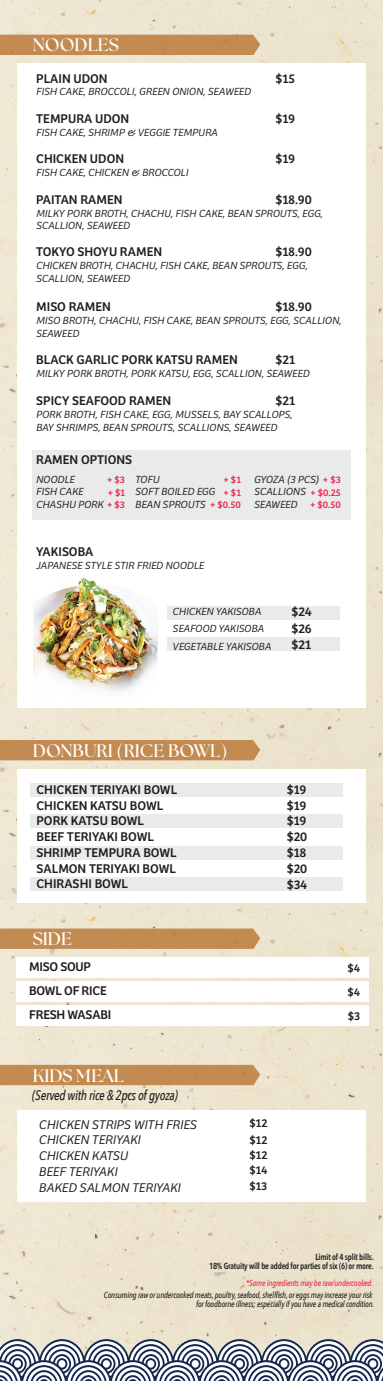
<style>
.page{position:relative;width:383px;height:1381px;background:#fff}
.page>*{position:absolute;margin:0;border:0;box-sizing:border-box;transform-origin:0 0}
.t1{font:700 18.12px "The Seasons";color:#fff}
.t2{font:italic 500 13.75px "Avenir Next Condensed";letter-spacing:-.02em;color:#211d1e;scale:.95 1}
.t3{font:13.12px/15.8px "Bree";color:#211d1e}
.t4{font:italic 300 13.12px/15.8px "Bree";color:#211d1e}
.t5{font:13.12px/23.9px "Bree";letter-spacing:-.02em;color:#211d1e}
.t6{font:11.88px/15.8px "Bree";color:#211d1e;text-align:justify}
.t7{font:italic 300 10.69px/12.8px "Bree";color:#211d1e}
.t8{font:10px/13px "Bree";color:#eb274e}
.t9{font:italic 500 8.75px/8.8px "Avenir Next Condensed";letter-spacing:-.02em;color:#211d1e;text-align:right;scale:.95 1}
.t10{font:600 8.75px "Avenir Next Condensed";letter-spacing:-.02em;color:#211d1e;scale:.95 1}
.t11{font:italic 500 8.75px "Avenir Next Condensed";letter-spacing:-.02em;color:#eb274e;scale:.95 1}
.s1{font-weight:400;font-style:normal;font-size:10px;color:#eb274e}
</style>
<div class="page">
<img style="left:0;top:0;width:382px;height:1339px">
<div style="left:18px;top:64px;width:347px;height:644px;background:#fff"></div>
<div style="left:32px;top:450px;width:318px;height:69px;background:#e9eaea"></div>
<div style="left:18px;top:1110px;width:347px;height:91px;background:#fff"></div>
<div style="left:0;top:35px;width:260px;height:20px;background:#c38b51"></div>
<div style="left:0;top:740px;width:260px;height:20px;background:#c38b50"></div>
<img style="left:0;top:928px;width:260px;height:21px">
<div style="left:0;top:1065px;width:260px;height:20px;background:#c38b51"></div>
<div style="left:16px;top:957px;width:352px;height:20px;background:#fff"></div>
<div style="left:16px;top:981px;width:352px;height:20px;background:#fff"></div>
<div style="left:16px;top:1005px;width:352px;height:20px;background:#fff"></div>
<div style="left:18px;top:769px;width:347px;height:134px;background:#fff"></div>
<div style="left:30px;top:783px;width:312px;height:13px;background:#e9eaea"></div>
<div style="left:30px;top:814px;width:312px;height:14px;background:#e9eaea"></div>
<div style="left:30px;top:846px;width:312px;height:13px;background:#e9eaea"></div>
<div style="left:30px;top:877px;width:312px;height:14px;background:#e9eaea"></div>
<div style="left:167px;top:606px;width:173px;height:13px;background:#e9eaea"></div>
<div style="left:167px;top:637px;width:173px;height:14px;background:#e9eaea"></div>
<img style="left:33px;top:578px;width:124px;height:115px">
<svg style="left:0;top:1339px;width:382px;height:42px"></svg>
<h1 class="t1" style="left:33px;top:33px;width:87px">NOODLES</h1>
<p class="t3" style="left:36px;top:69px;width:73px">PLAIN UDON</p>
<p class="t3" style="left:275px;top:69px;width:21px">$15</p>
<p class="t7" style="left:36px;top:85px;width:216px">FISH CAKE, BROCCOLI, GREEN ONION, SEAWEED</p>
<p class="t3" style="left:36px;top:110px;width:94px">TEMPURA UDON</p>
<p class="t3" style="left:275px;top:110px;width:21px">$19</p>
<p class="t7" style="left:36px;top:125px;width:183px">FISH CAKE, SHRIMP &amp; VEGGIE TEMPURA</p>
<p class="t3" style="left:36px;top:150px;width:89px">CHICKEN UDON</p>
<p class="t3" style="left:275px;top:150px;width:21px">$19</p>
<p class="t7" style="left:36px;top:165px;width:154px">FISH CAKE, CHICKEN &amp; BROCCOLI</p>
<p class="t3" style="left:36px;top:190px;width:88px">PAITAN RAMEN</p>
<p class="t3" style="left:275px;top:190px;width:38px">$18.90</p>
<p class="t7" style="left:36px;top:206px;width:288px">MILKY PORK BROTH, CHACHU, FISH CAKE, BEAN SPROUTS, EGG,<br>SCALLION, SEAWEED</p>
<p class="t3" style="left:36px;top:243px;width:127px">TOKYO SHOYU RAMEN</p>
<p class="t3" style="left:275px;top:243px;width:38px">$18.90</p>
<p class="t7" style="left:36px;top:258px;width:273px">CHICKEN BROTH, CHACHU, FISH CAKE, BEAN SPROUTS, EGG,<br>SCALLION, SEAWEED</p>
<p class="t3" style="left:36px;top:298px;width:76px">MISO RAMEN</p>
<p class="t3" style="left:275px;top:298px;width:38px">$18.90</p>
<p class="t7" style="left:36px;top:313px;width:306px">MISO BROTH, CHACHU, FISH CAKE, BEAN SPROUTS, EGG, SCALLION,<br>SEAWEED</p>
<p class="t3" style="left:36px;top:351px;width:203px">BLACK GARLIC PORK KATSU RAMEN</p>
<p class="t3" style="left:275px;top:351px;width:21px">$21</p>
<p class="t7" style="left:36px;top:366px;width:275px">MILKY PORK BROTH, PORK KATSU, EGG, SCALLION, SEAWEED</p>
<p class="t3" style="left:36px;top:392px;width:136px">SPICY SEAFOOD RAMEN</p>
<p class="t3" style="left:275px;top:392px;width:21px">$21</p>
<p class="t7" style="left:36px;top:407px;width:258px">PORK BROTH, FISH CAKE, EGG, MUSSELS, BAY SCALLOPS,<br>BAY SHRIMPS, BEAN SPROUTS, SCALLIONS, SEAWEED</p>
<p class="t3" style="left:36px;top:451px;width:97px">RAMEN OPTIONS</p>
<p class="t7" style="left:36px;top:472px;width:49px">NOODLE<br>FISH CAKE</p>
<p class="t7" style="left:135px;top:472px;width:81px">TOFU<br>SOFT BOILED EGG</p>
<p class="t8" style="left:107px;top:472px;width:19px">+ $3 + $1</p>
<p class="t7" style="left:36px;top:498px;width:90px">CHASHU PORK <span class="s1">+ $3</span></p>
<p class="t8" style="left:223px;top:472px;width:19px">+ $1 + $1</p>
<p class="t7" style="left:135px;top:498px;width:107px">BEAN SPROUTS <span class="s1">+ $0.50</span></p>
<p class="t7" style="left:254px;top:472px;width:88px">GYOZA (3 PCS) <span class="s1">+ $3<br></span>SCALLIONS <span class="s1">+ $0.25</span></p>
<p class="t8" style="left:310px;top:497px;width:32px">+ $0.50</p>
<p class="t7" style="left:254px;top:498px;width:45px">SEAWEED</p>
<p class="t3" style="left:36px;top:543px;width:59px">YAKISOBA</p>
<p class="t7" style="left:36px;top:558px;width:169px">JAPANESE STYLE STIR FRIED NOODLE</p>
<p class="t7" style="left:173px;top:601px;width:100px;line-height:17.5px">CHICKEN YAKISOBA<br>SEAFOOD YAKISOBA<br>VEGETABLE YAKISOBA</p>
<p class="t3" style="left:291px;top:602px;width:22px">$24</p>
<p class="t3" style="left:291px;top:620px;width:22px">$26</p>
<p class="t3" style="left:291px;top:636px;width:21px">$21</p>
<h1 class="t1" style="left:33px;top:738px;width:196px">DONBURI (RICE BOWL)</h1>
<p class="t3" style="left:36px;top:780px;width:142px">CHICKEN TERIYAKI BOWL<br>CHICKEN KATSU BOWL<br>PORK KATSU BOWL<br>BEEF TERIYAKI BOWL<br>SHRIMP TEMPURA BOWL<br>SALMON TERIYAKI BOWL<br>CHIRASHI BOWL</p>
<p class="t3" style="left:286px;top:780px;width:21px">$19</p>
<p class="t3" style="left:286px;top:796px;width:21px">$19</p>
<p class="t3" style="left:286px;top:812px;width:21px">$19</p>
<p class="t3" style="left:286px;top:828px;width:22px">$20</p>
<p class="t3" style="left:286px;top:844px;width:21px">$18</p>
<p class="t3" style="left:286px;top:859px;width:22px;line-height:16.2px">$20 $34</p>
<h1 class="t1" style="left:33px;top:927px;width:41px">SIDE</h1>
<p class="t5" style="left:29px;top:954px;width:83px">MISO SOUP<br>BOWL OF RICE<br>FRESH WASABI</p>
<p class="t6" style="left:347px;top:955px;width:14px;line-height:23.9px">$4 $4 $3</p>
<h1 class="t1" style="left:33px;top:1063px;width:92px">KIDS MEAL</h1>
<p class="t2" style="left:32px;top:1087px;width:155px">(Served with rice &amp; 2pcs of gyoza)</p>
<p class="t4" style="left:39px;top:1115px;width:159px">CHICKEN STRIPS WITH FRIES<br>CHICKEN TERIYAKI<br>CHICKEN KATSU<br>BEEF TERIYAKI<br>BAKED SALMON TERIYAKI</p>
<p class="t6" style="left:249px;top:1114px;width:19px;line-height:16.6px">$12 $12</p>
<p class="t6" style="left:249px;top:1146px;width:19px">$12 $14 $13</p>
<p class="t10" style="left:315px;top:1250px;width:63px">Limit of 4 split bills.</p>
<p class="t10" style="left:209px;top:1258px;width:175px">18% Gratuity will be added for parties of six (6) or more.</p>
<p class="t11" style="left:246px;top:1277px;width:135px">*Some ingredients may be raw/undercooked.</p>
<p class="t9" style="left:104px;top:1290px;width:286px">Consuming raw or undercooked meats, poultry, seafood, shellfish, or eggs may increase your risk for foodborne illness; especially if you have a medical condition.</p>
</div>
